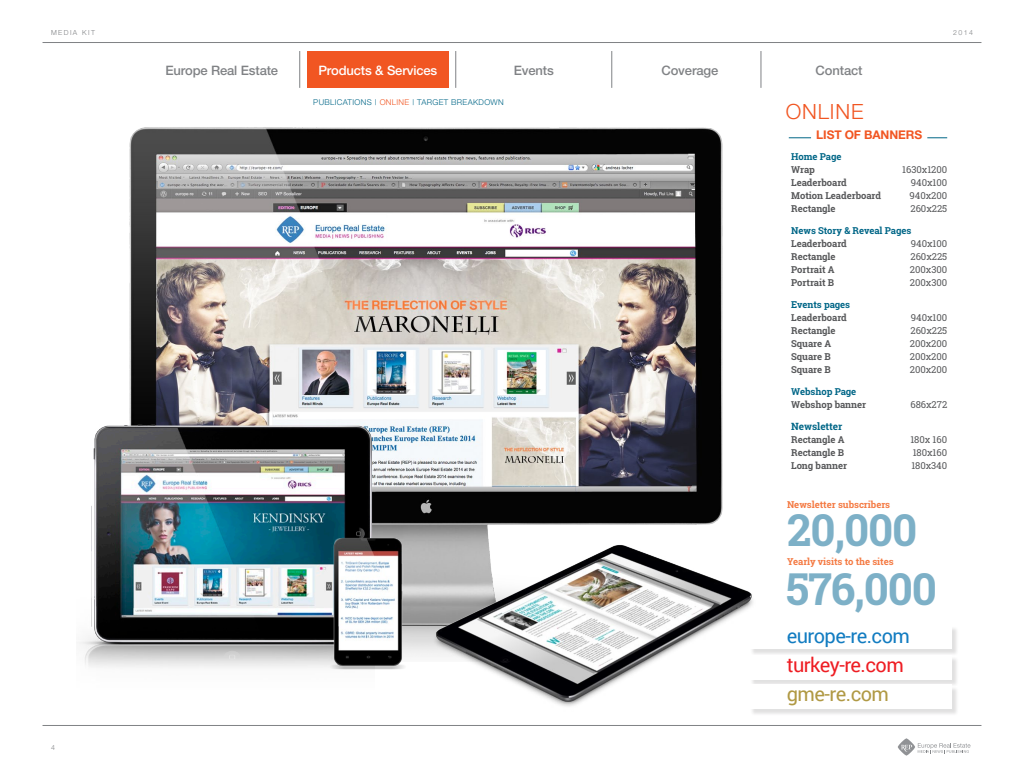
<style>
.page{position:relative;width:1024px;height:768px;background:#fff}
.page>*{position:absolute;margin:0;border:0;box-sizing:border-box;transform-origin:0 0}
.t1{font:700 44px/58.8px "Roboto Slab";letter-spacing:-.025em;color:#7db0c7}
.t2{font:300 21px "Helvetica Neue";letter-spacing:.04em;color:#f15622}
.t3{font:20px "Roboto";letter-spacing:-.025em;color:#127cc1}
.t4{font:20px "Roboto";letter-spacing:-.025em;color:#ee1d23}
.t5{font:20px "Roboto";letter-spacing:-.025em;color:#b09944}
.t6{font:500 13px "Helvetica Neue";letter-spacing:-.01em;color:#808285}
.t7{font:500 13px "Helvetica Neue";letter-spacing:-.01em;color:#fff}
.t8{font:700 12px "Helvetica Neue";letter-spacing:-.01em;color:#f15622}
.t9{font:700 10px "Roboto Slab";color:#006687}
.t10{font:700 9.5px "Roboto Slab";letter-spacing:-.005em;color:#57585a}
.t11{font:9.5px "Roboto Slab";letter-spacing:-.005em;color:#57585a}
.t12{font:700 9.5px "Roboto Slab";letter-spacing:-.005em;color:#006687}
.t13{font:700 9.5px "Roboto Slab";letter-spacing:-.005em;color:#f47a43}
.t14{font:300 8px "Helvetica Neue";letter-spacing:.04em;color:#006687}
.t15{font:300 7px "Helvetica Neue";letter-spacing:.2em;color:#808285}
.s1{color:#f15622}
</style>
<div class="page">
<svg style="left:898px;top:738px;width:72px;height:18px"></svg>
<div style="left:307px;top:51px;width:142px;height:37px;background:#f15622"></div>
<hr style="left:300px;top:51px;width:1px;height:37px;background:#808285">
<hr style="left:456px;top:51px;width:1px;height:37px;background:#808285">
<hr style="left:612px;top:51px;width:1px;height:37px;background:#808285">
<hr style="left:761px;top:51px;width:1px;height:37px;background:#808285">
<hr style="left:43px;top:42px;width:938px;height:1px;background:#808285">
<hr style="left:43px;top:725px;width:938px;height:1px;background:#808285">
<div style="left:750px;top:625px;width:209px;height:31px;background:#231f20;opacity:.14"></div>
<div style="left:749px;top:625px;width:202px;height:24px;background:#fff"></div>
<div style="left:750px;top:656px;width:209px;height:30px;background:#231f20;opacity:.14"></div>
<div style="left:749px;top:655px;width:202px;height:24px;background:#fff"></div>
<div style="left:750px;top:686px;width:209px;height:30px;background:#231f20;opacity:.14"></div>
<div style="left:749px;top:685px;width:202px;height:24px;background:#fff"></div>
<img style="left:129px;top:127px;width:594px;height:530px">
<img style="left:79px;top:400px;width:295px;height:268px">
<img style="left:423px;top:521px;width:342px;height:195px">
<img style="left:315px;top:530px;width:105px;height:140px">
<svg style="left:927px;top:138px;width:20px;height:1px"></svg>
<svg style="left:789px;top:138px;width:22px;height:1px"></svg>
<p class="t15" style="left:51px;top:29px;width:46px">MEDIA KIT</p>
<p class="t15" style="left:953px;top:29px;width:21px">2014</p>
<h3 class="t6" style="left:166px;top:62px;width:114px">Europe Real Estate</h3>
<h3 class="t7" style="left:318px;top:62px;width:121px">Products &amp; Services</h3>
<h3 class="t6" style="left:514px;top:62px;width:42px">Events</h3>
<h3 class="t6" style="left:661px;top:62px;width:58px">Coverage</h3>
<h3 class="t6" style="left:816px;top:62px;width:48px">Contact</h3>
<p class="t15" style="left:51px;top:743px;width:5px">4</p>
<p class="t14" style="left:313px;top:97px;width:192px">PUBLICATIONS | <span class="s1">ONLINE</span> | TARGET BREAKDOWN</p>
<h2 class="t2" style="left:786px;top:99px;width:79px">ONLINE</h2>
<p class="t8" style="left:816px;top:127px;width:91px">LIST OF BANNERS</p>
<p class="t12" style="left:791px;top:150px;width:52px">Home Page</p>
<p class="t10" style="left:791px;top:163px;width:25px">Wrap</p>
<p class="t11" style="left:902px;top:163px;width:46px">1630x1200</p>
<p class="t10" style="left:791px;top:176px;width:57px">Leaderboard</p>
<p class="t11" style="left:911px;top:176px;width:38px">940x100</p>
<p class="t10" style="left:791px;top:189px;width:91px">Motion Leaderboard</p>
<p class="t11" style="left:910px;top:189px;width:39px">940x200</p>
<p class="t10" style="left:791px;top:202px;width:46px">Rectangle</p>
<p class="t11" style="left:911px;top:202px;width:38px">260x225</p>
<p class="t12" style="left:791px;top:224px;width:122px">News Story &amp; Reveal Pages</p>
<p class="t10" style="left:791px;top:237px;width:57px">Leaderboard</p>
<p class="t11" style="left:911px;top:237px;width:38px">940x100</p>
<p class="t10" style="left:791px;top:250px;width:46px">Rectangle</p>
<p class="t11" style="left:911px;top:250px;width:38px">260x225</p>
<p class="t10" style="left:791px;top:263px;width:45px">Portrait A</p>
<p class="t11" style="left:910px;top:263px;width:39px">200x300</p>
<p class="t10" style="left:791px;top:276px;width:44px">Portrait B</p>
<p class="t11" style="left:910px;top:276px;width:39px">200x300</p>
<p class="t12" style="left:791px;top:298px;width:60px">Events pages</p>
<p class="t10" style="left:791px;top:311px;width:57px">Leaderboard</p>
<p class="t11" style="left:911px;top:311px;width:38px">940x100</p>
<p class="t10" style="left:791px;top:324px;width:46px">Rectangle</p>
<p class="t11" style="left:911px;top:324px;width:38px">260x225</p>
<p class="t10" style="left:791px;top:337px;width:41px">Square A</p>
<p class="t11" style="left:910px;top:337px;width:39px">200x200</p>
<p class="t10" style="left:791px;top:350px;width:41px">Square B</p>
<p class="t11" style="left:910px;top:350px;width:39px">200x200</p>
<p class="t10" style="left:791px;top:363px;width:41px">Square B</p>
<p class="t11" style="left:910px;top:363px;width:39px">200x200</p>
<p class="t12" style="left:791px;top:385px;width:67px">Webshop Page</p>
<p class="t10" style="left:791px;top:398px;width:77px">Webshop banner</p>
<p class="t11" style="left:910px;top:398px;width:38px">686x272</p>
<p class="t9" style="left:791px;top:419px;width:53px">Newsletter</p>
<p class="t10" style="left:791px;top:433px;width:55px">Rectangle A</p>
<p class="t11" style="left:910px;top:433px;width:38px">180x 160</p>
<p class="t10" style="left:791px;top:446px;width:54px">Rectangle B</p>
<p class="t11" style="left:913px;top:446px;width:36px">180x160</p>
<p class="t10" style="left:791px;top:459px;width:57px">Long banner</p>
<p class="t11" style="left:911px;top:459px;width:37px">180x340</p>
<p class="t13" style="left:787px;top:498px;width:105px">Newsletter subscribers</p>
<h1 class="t1" style="left:786px;top:500px;width:153px">20,000<br>576,000</h1>
<h3 class="t3" style="left:787px;top:622px;width:125px">europe-re.com</h3>
<h3 class="t4" style="left:787px;top:651px;width:119px">turkey-re.com</h3>
<h3 class="t5" style="left:787px;top:680px;width:104px">gme-re.com</h3>
<p class="t13" style="left:787px;top:555px;width:108px">Yearly visits to the sites</p>
</div>
